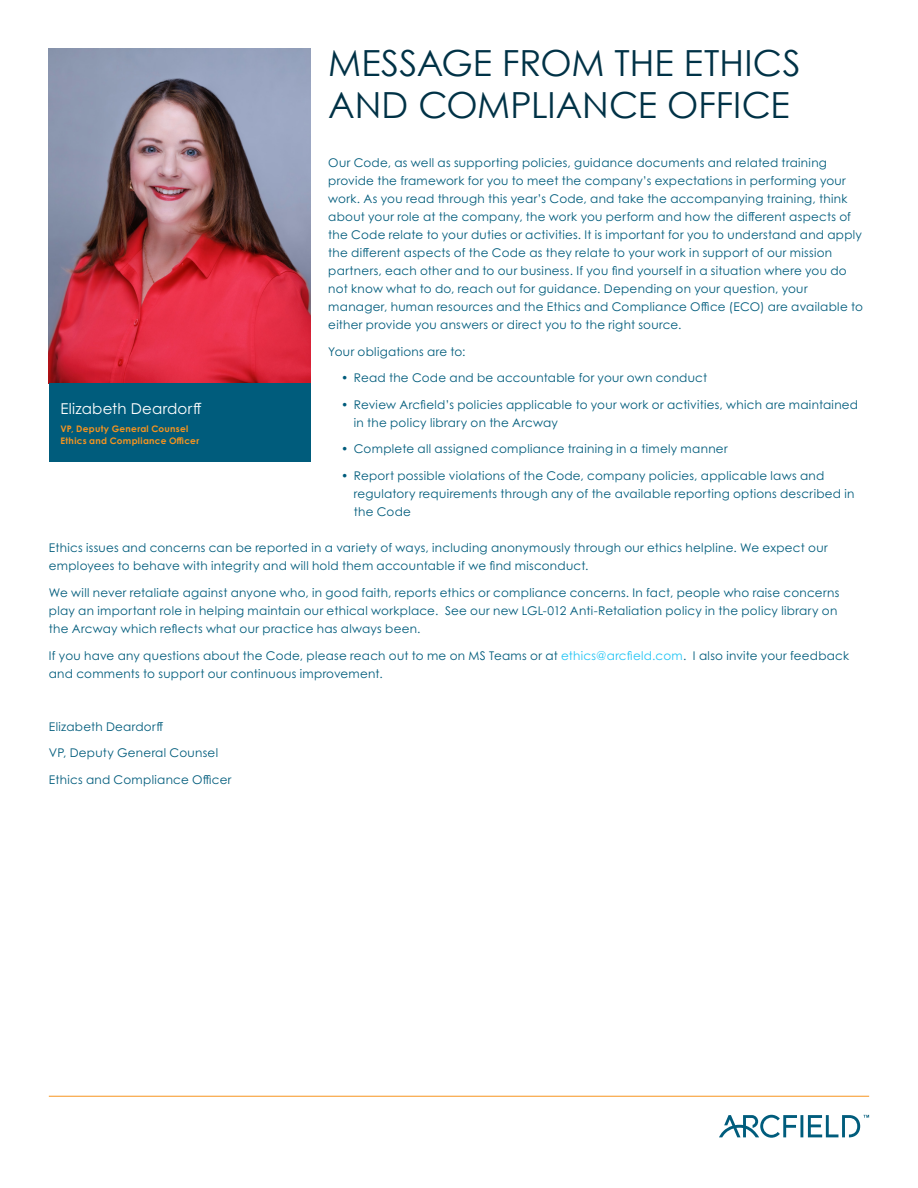
<style>
.page{position:relative;width:918px;height:1188px;background:#fff}
.page>*{position:absolute;margin:0;border:0;box-sizing:border-box;transform-origin:0 0}
.t1{font:36px/42px "Century Gothic";color:#003246}
.t2{font:15px "Century Gothic Pro";letter-spacing:.015em;color:#fff}
.t3{font:12px/18px "Century Gothic Pro";letter-spacing:.025em;color:#005c7c}
.t4{font:700 9px/12px "Century Gothic Pro";letter-spacing:.03em;color:#f7941e}
.s1{color:#20c4f4}
</style>
<div class="page">
<hr style="left:49px;top:1096px;width:820px;height:1px;background:#f7941e">
<img style="left:49px;top:49px;width:261px;height:334px">
<div style="left:49px;top:383px;width:261px;height:79px;background:#005c7c"></div>
<svg style="left:719px;top:1115px;width:150px;height:23px"></svg>
<h1 class="t1" style="left:328px;top:41px;width:474px">MESSAGE FROM THE ETHICS<br>AND COMPLIANCE OFFICE</h1>
<p class="t3" style="left:328px;top:154px;width:536px">Our Code, as well as supporting policies, guidance documents and related training provide the framework for you to meet the company’s expectations in performing your work. As you read through this year’s Code, and take the accompanying training, think about your role at the company, the work you perform and how the different aspects of the Code relate to your duties or activities. It is important for you to understand and apply the different aspects of the Code as they relate to your work in support of our mission partners, each other and to our business. If you find yourself in a situation where you do not know what to do, reach out for guidance. Depending on your question, your manager, human resources and the Ethics and Compliance Office (ECO) are available to either provide you answers or direct you to the right source.</p>
<p class="t3" style="left:328px;top:342px;width:139px">Your obligations are to:</p>
<p class="t3" style="left:341px;top:369px;width:368px">• Read the Code and be accountable for your own conduct</p>
<p class="t3" style="left:354px;top:395px;width:506px;text-indent:-13px">• Review Arcfield’s policies applicable to your work or activities, which are maintained in the policy library on the Arcway</p>
<p class="t3" style="left:341px;top:440px;width:388px">• Complete all assigned compliance training in a timely manner</p>
<p class="t3" style="left:354px;top:466px;width:502px;text-indent:-13px">• Report possible violations of the Code, company policies, applicable laws and regulatory requirements through any of the available reporting options described in the Code</p>
<p class="t3" style="left:49px;top:539px;width:780px">Ethics issues and concerns can be reported in a variety of ways, including anonymously through our ethics helpline. We expect our employees to behave with integrity and will hold them accountable if we find misconduct.</p>
<p class="t3" style="left:49px;top:584px;width:792px">We will never retaliate against anyone who, in good faith, reports ethics or compliance concerns. In fact, people who raise concerns play an important role in helping maintain our ethical workplace. See our new LGL-012 Anti-Retaliation policy in the policy library on the Arcway which reflects what our practice has always been.</p>
<p class="t3" style="left:49px;top:646px;width:802px">If you have any questions about the Code, please reach out to me on MS Teams or at <span class="s1">ethics@arcfield.com</span>. I also invite your feedback and comments to support our continuous improvement.</p>
<p class="t2" style="left:60px;top:399px;width:142px">Elizabeth Deardorff</p>
<p class="t4" style="left:60px;top:422px;width:140px">VP, Deputy General Counsel<br>Ethics and Compliance Officer</p>
<p class="t3" style="left:49px;top:717px;width:116px">Elizabeth Deardorff</p>
<p class="t3" style="left:49px;top:744px;width:171px">VP, Deputy General Counsel</p>
<p class="t3" style="left:49px;top:770px;width:184px">Ethics and Compliance Officer</p>
</div>
